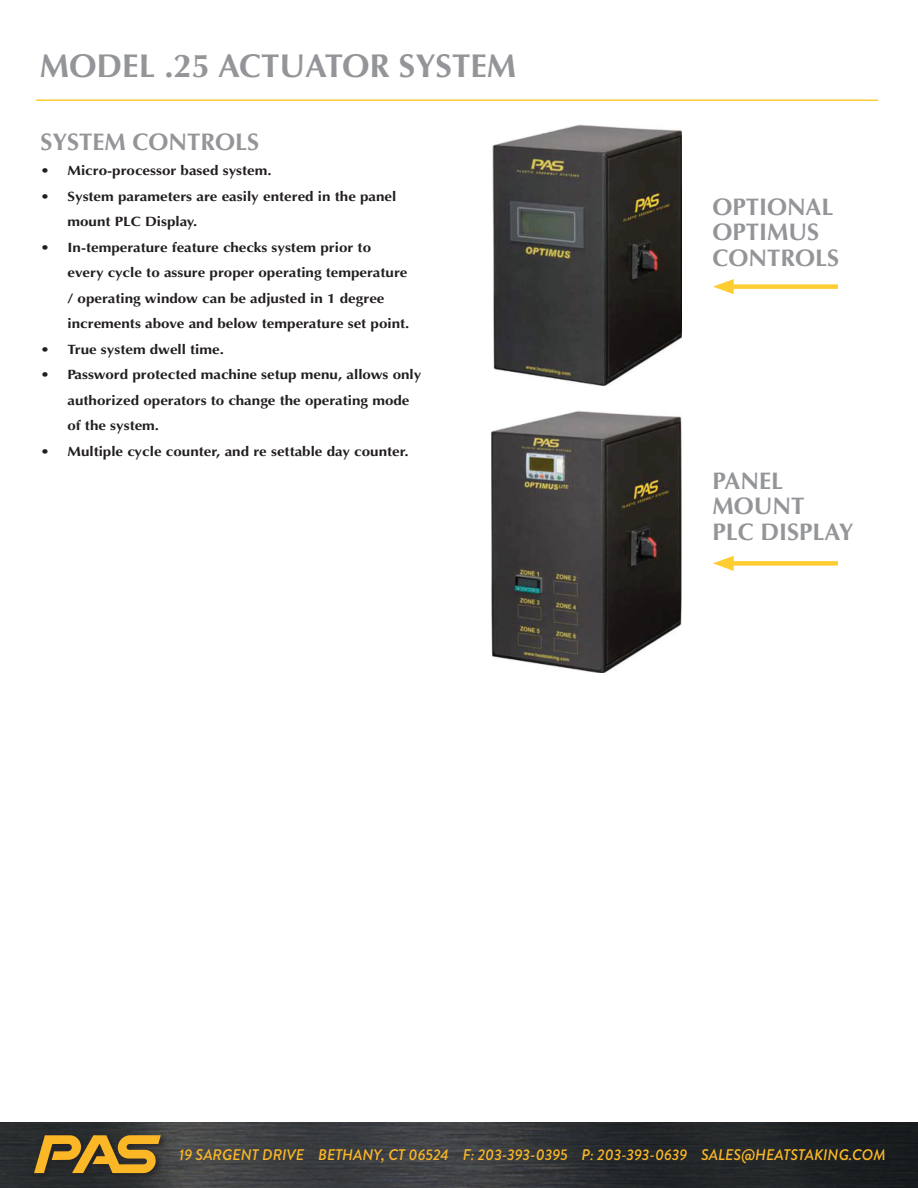
<style>
.page{position:relative;width:918px;height:1188px;background:#fff}
.page>*{position:absolute;margin:0;border:0;box-sizing:border-box;transform-origin:0 0}
.t1{font:700 33px "Optima";color:#939598}
.t2{font:700 24px/25.5px "Optima";color:#939598}
.t3{font:italic 500 15.3px "Brandon Grotesque";color:#fcb726}
.t4{font:700 13.5px/25.5px "Optima";color:#231f20;scale:1.12 1}
</style>
<div class="page">
<hr style="left:36px;top:100px;width:842px;height:1px;background:#fecd32">
<div style="left:725px;top:284px;width:113px;height:5px;background:#fecd32"></div>
<svg style="left:713px;top:279px;width:21px;height:15px"></svg>
<div style="left:725px;top:561px;width:113px;height:5px;background:#fecd32"></div>
<svg style="left:713px;top:556px;width:21px;height:15px"></svg>
<img style="left:493px;top:125px;width:188px;height:261px">
<img style="left:492px;top:411px;width:190px;height:262px">
<img style="left:0;top:1122px;width:918px;height:66px">
<div style="left:33px;top:1134px;width:134px;height:46px;background:#231f20;opacity:.6"></div>
<svg style="left:34px;top:1135px;width:127px;height:38px;background:#a07a29"></svg>
<h1 class="t1" style="left:40px;top:47px;width:478px">MODEL .25 ACTUATOR SYSTEM</h1>
<h2 class="t2" style="left:40px;top:129px;width:220px">SYSTEM CONTROLS</h2>
<p class="t4" style="left:40px;top:158px;width:208px">• Micro-processor based system.</p>
<p class="t4" style="left:68px;top:184px;width:295px;text-indent:-27px">• System parameters are easily entered in the panel mount PLC Display.</p>
<p class="t4" style="left:68px;top:235px;width:307px;text-indent:-27px">• In-temperature feature checks system prior to every cycle to assure proper operating temperature / operating window can be adjusted in 1 degree increments above and below temperature set point.</p>
<p class="t4" style="left:40px;top:337px;width:165px">• True system dwell time.</p>
<p class="t4" style="left:68px;top:362px;width:318px;text-indent:-27px">• Password protected machine setup menu, allows only authorized operators to change the operating mode of the system.</p>
<p class="t4" style="left:40px;top:439px;width:330px">• Multiple cycle counter, and re settable day counter.</p>
<h2 class="t2" style="left:713px;top:194px;width:128px">OPTIONAL<br>OPTIMUS<br>CONTROLS</h2>
<h2 class="t2" style="left:713px;top:468px;width:142px">PANEL<br>MOUNT<br>PLC DISPLAY</h2>
<p class="t3" style="left:179px;top:1144px;width:708px">19 SARGENT DRIVE BETHANY, CT 06524 F: 203-393-0395 P: 203-393-0639 SALES@HEATSTAKING.COM</p>
</div>
